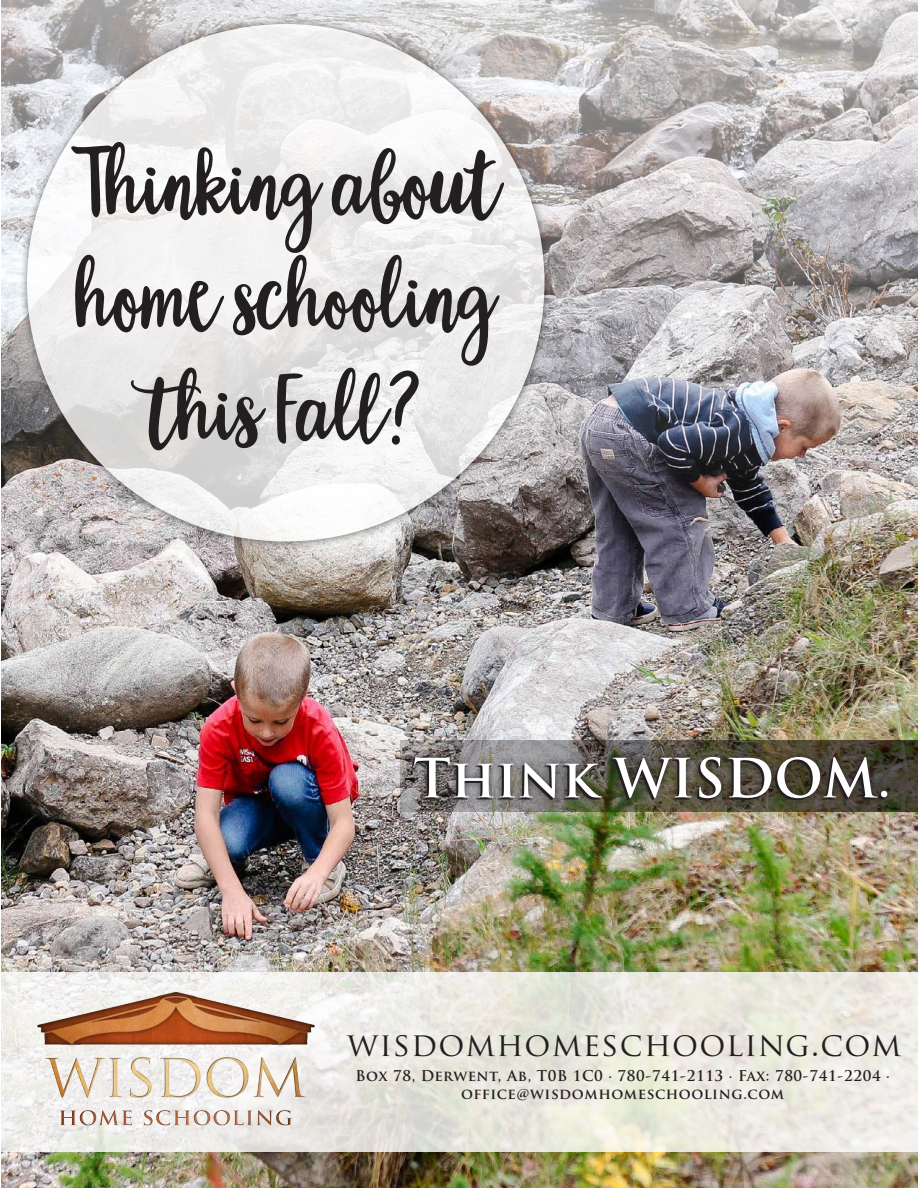
<style>
.page{position:relative;width:918px;height:1188px;background:#fff}
.page>*{position:absolute;margin:0;border:0;box-sizing:border-box;transform-origin:0 0}
.t1{font:99.45px/112.8px "Blossom Script";letter-spacing:-.02em;color:#231f20;text-align:center;scale:.9 1}
.t2{font:700 52.5px "Trajan Pro";color:#fff}
.t3{font:32.25px "Trajan Pro";letter-spacing:.035em;color:#231f20}
.t4{font:700 14.55px "Trajan Pro";letter-spacing:.04em;color:#231f20}
</style>
<div class="page">
<img style="left:1px;top:0;width:917px;height:1188px">
<svg style="left:1px;top:972px;width:917px;height:180px;background:#eae9e1"></svg>
<img style="left:36px;top:988px;width:280px;height:141px">
<svg style="left:401px;top:740px;width:517px;height:72px;background:#5f5b50"></svg>
<div style="left:404px;top:749px;width:491px;height:59px;background:#231f20;opacity:.75"></div>
<div style="left:19px;top:16px;width:534px;height:534px;background:#231f20;opacity:.75"></div>
<svg style="left:27px;top:24px;width:517px;height:518px;fill:#efeeee"></svg>
<p class="t1" style="left:71px;top:134px;width:478px">Thinking about home schooling this Fall?</p>
<p class="t2" style="left:413px;top:746px;width:479px">Think WISDOM.</p>
<p class="t3" style="left:347px;top:1023px;width:556px">WISDOMHOMESCHOOLING.COM</p>
<p class="t4" style="left:356px;top:1067px;width:536px">Box 78, Derwent, Ab, T0B 1C0 · 780-741-2113 · Fax: 780-741-2204 ·</p>
<p class="t4" style="left:461px;top:1084px;width:324px">office@wisdomhomeschooling.com</p>
</div>
